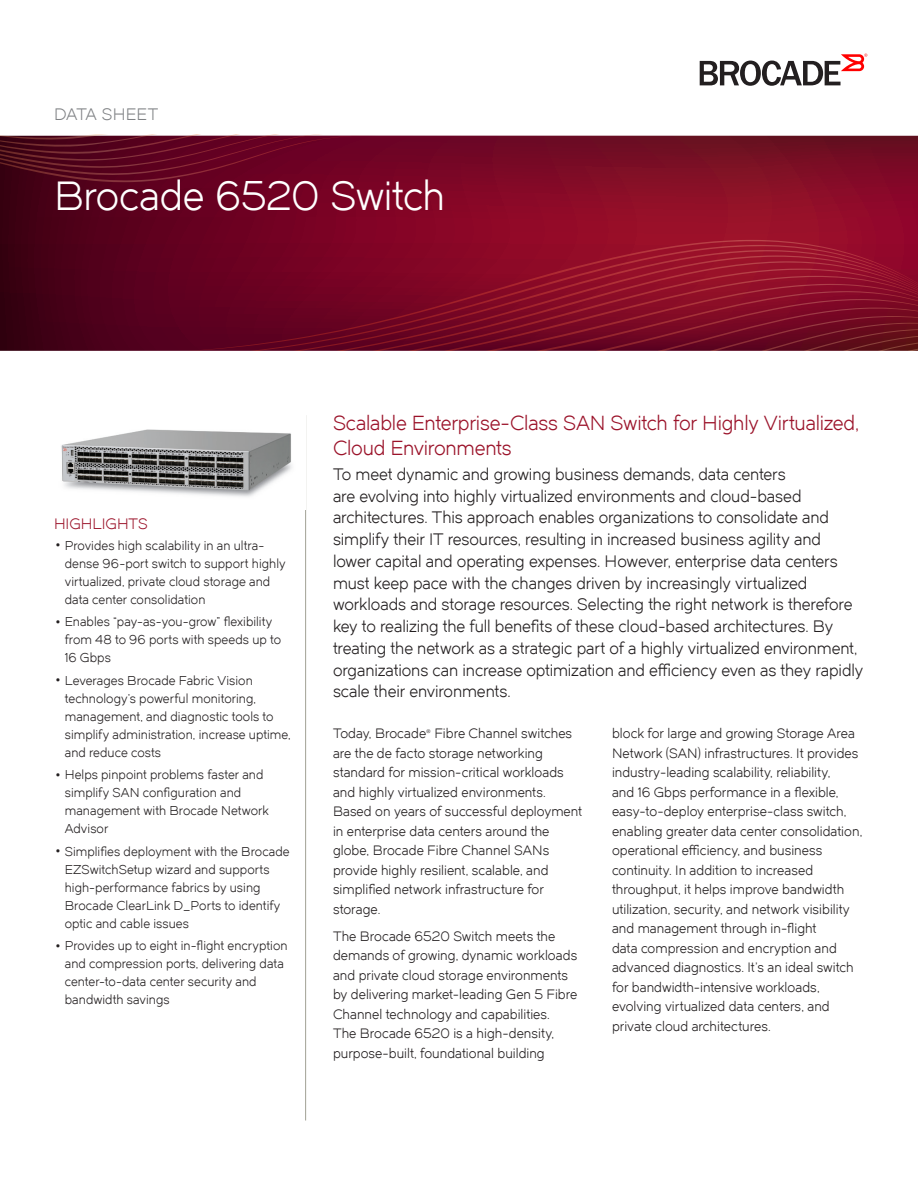
<style>
.page{position:relative;width:918px;height:1188px;background:#fff}
.page>*{position:absolute;margin:0;border:0;box-sizing:border-box;transform-origin:0 0}
.Document_Title{font:40.5px "Dual 400";letter-spacing:-.01em;color:#fff}
.Headline{font:20.25px/24.8px "Dual 400";letter-spacing:-.01em;color:#9b132a}
.Intro_body_copy{font:16.5px/21.8px "Dual 400";letter-spacing:-.005em;color:#231f20}
.t1{font:16.5px "Dual 400";letter-spacing:-.005em;color:#808285}
.Sidebar_Headline{font:15px "Dual 400";letter-spacing:-.005em;color:#9b132a}
.Body_copy{font:13.5px/19.5px "Dual 400";letter-spacing:.005em;color:#231f20}
.t2{font:12.75px/18px "Dual 400";letter-spacing:.005em;color:#231f20}
.s1{font-size:25.5px}
</style>
<div class="page">
<svg style="left:0;top:136px;width:918px;height:215px"></svg>
<svg style="left:171px;top:240px;width:747px;height:111px"></svg>
<svg style="left:174px;top:245px;width:744px;height:106px"></svg>
<svg style="left:177px;top:250px;width:741px;height:101px"></svg>
<svg style="left:179px;top:255px;width:739px;height:96px"></svg>
<svg style="left:181px;top:261px;width:737px;height:90px"></svg>
<svg style="left:182px;top:269px;width:736px;height:82px"></svg>
<svg style="left:183px;top:276px;width:735px;height:75px"></svg>
<svg style="left:185px;top:284px;width:733px;height:67px"></svg>
<svg style="left:187px;top:291px;width:731px;height:60px"></svg>
<svg style="left:189px;top:299px;width:729px;height:52px"></svg>
<svg style="left:0;top:135px;width:377px;height:47px"></svg>
<svg style="left:700px;top:54px;width:167px;height:32px"></svg>
<hr style="left:305px;top:415px;width:1px;height:705px;background:#a1a194">
<img style="left:61px;top:429px;width:231px;height:68px">
<p class="t1" style="left:54px;top:105px;width:106px">DATA SHEET</p>
<p class="Document_Title" style="left:54px;top:172px;width:393px">Brocade 6520 Switch</p>
<p class="Sidebar_Headline" style="left:54px;top:514px;width:95px">HIGHLIGHTS</p>
<p class="t2" style="left:65px;top:536px;width:222px;text-indent:-11px"><span class="s1">•</span> Provides high scalability in an ultra&shy;dense 96-port switch to support highly virtualized, private cloud storage and data center consolidation</p>
<p class="t2" style="left:65px;top:613px;width:218px;text-indent:-11px"><span class="s1">•</span> Enables “pay-as-you-grow” flexibility from 48 to 96 ports with speeds up to<br>16 Gbps</p>
<p class="t2" style="left:65px;top:671px;width:228px;text-indent:-11px"><span class="s1">•</span> Leverages Brocade Fabric Vision technology’s powerful monitoring, management, and diagnostic tools to simplify administration, increase uptime, and reduce costs</p>
<p class="t2" style="left:65px;top:766px;width:206px;text-indent:-11px"><span class="s1">•</span> Helps pinpoint problems faster and simplify SAN configuration and management with Brocade Network<br>Advisor</p>
<p class="t2" style="left:65px;top:842px;width:227px;text-indent:-11px"><span class="s1">•</span> Simplifies deployment with the Brocade EZSwitchSetup wizard and supports high-performance fabrics by using Brocade ClearLink D_Ports to identify optic and cable issues</p>
<p class="t2" style="left:65px;top:937px;width:224px;text-indent:-11px"><span class="s1">•</span> Provides up to eight in-flight encryption and compression ports, delivering data center-to-data center security and bandwidth savings</p>
<p class="Headline" style="left:333px;top:411px;width:528px">Scalable Enterprise-Class SAN Switch for Highly Virtualized,<br>Cloud Environments</p>
<p class="Intro_body_copy" style="left:333px;top:463px;width:532px">To meet dynamic and growing business demands, data centers<br>are evolving into highly virtualized environments and cloud-based architectures. This approach enables organizations to consolidate and simplify their IT resources, resulting in increased business agility and lower capital and operating expenses. However, enterprise data centers must keep pace with the changes driven by increasingly virtualized workloads and storage resources. Selecting the right network is therefore key to realizing the full benefits of these cloud-based architectures. By treating the network as a strategic part of a highly virtualized environment, organizations can increase optimization and efficiency even as they rapidly scale their environments.</p>
<p class="Body_copy" style="left:612px;top:724px;width:252px">block for large and growing Storage Area Network (SAN) infrastructures. It provides industry-leading scalability, reliability,<br>and 16 Gbps performance in a flexible, easy-to-deploy enterprise-class switch, enabling greater data center consolidation, operational efficiency, and business continuity. In addition to increased throughput, it helps improve bandwidth utilization, security, and network visibility and management through in-flight<br>data compression and encryption and advanced diagnostics. It’s an ideal switch for bandwidth-intensive workloads, evolving virtualized data centers, and private cloud architectures.</p>
<p class="Body_copy" style="left:333px;top:724px;width:251px">Today, Brocade<sup>®</sup> Fibre Channel switches are the de facto storage networking standard for mission-critical workloads and highly virtualized environments.<br>Based on years of successful deployment in enterprise data centers around the globe, Brocade Fibre Channel SANs provide highly resilient, scalable, and simplified network infrastructure for storage.</p>
<p class="Body_copy" style="left:333px;top:926px;width:246px">The Brocade 6520 Switch meets the demands of growing, dynamic workloads and private cloud storage environments by delivering market-leading Gen 5 Fibre Channel technology and capabilities.<br>The Brocade 6520 is a high-density, purpose-built, foundational building</p>
</div>
